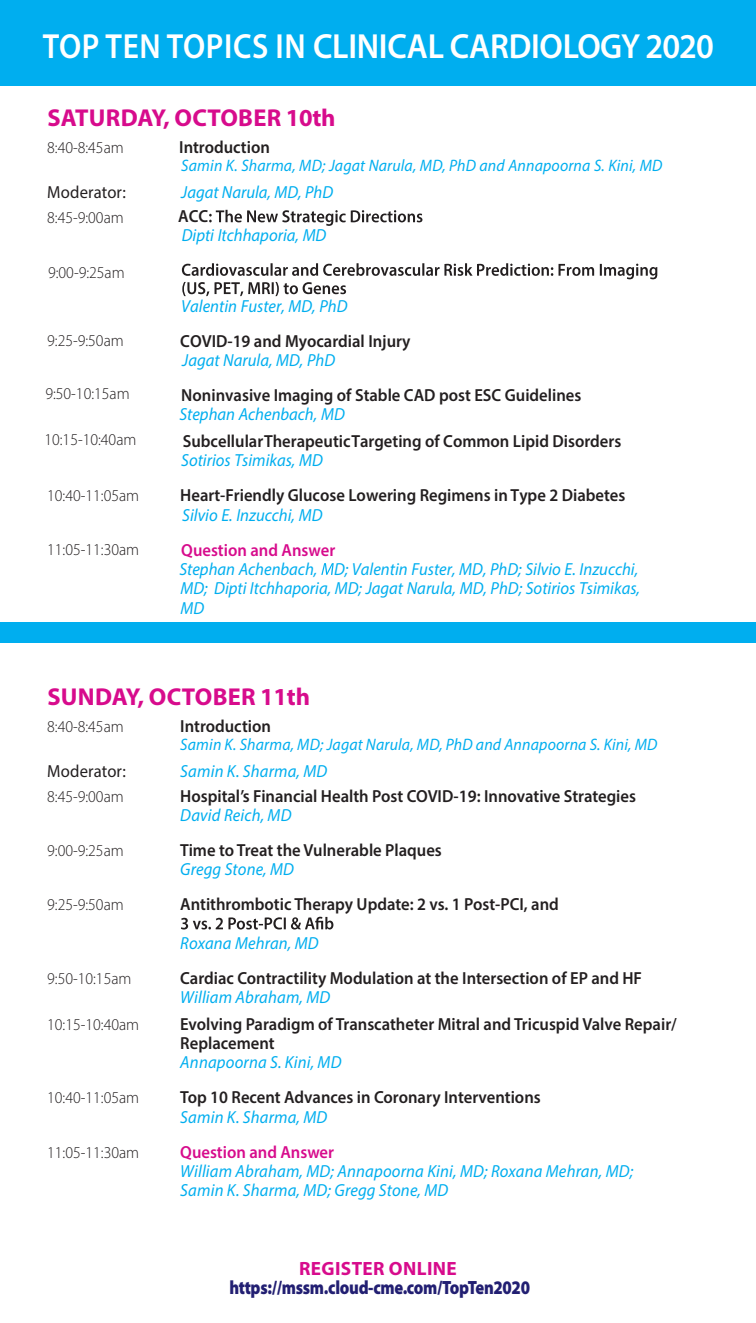
<style>
.page{position:relative;width:756px;height:1323px;background:#fff}
.page>*{position:absolute;margin:0;border:0;box-sizing:border-box;transform-origin:0 0}
.t1{font:600 35px "Myriad Pro";letter-spacing:-.01em;color:#fff;scale:.9 1}
.t2{font:700 24.5px "Myriad Pro";letter-spacing:.01em;color:#d70b8c}
.t3{font:900 19.25px "Myriad Pro";letter-spacing:-.02em;color:#221f72;scale:.85 1}
.t4{font:700 19.25px "Myriad Pro";letter-spacing:.02em;color:#d70b8c}
.t5{font:600 17.5px/19.2px "Myriad Pro";color:#231f20;scale:.95 1}
.t6{font:italic 17.5px/19.2px "Myriad Pro";color:#00aeef;text-align:justify;scale:.95 1}
.t7{font:600 17.5px "Myriad Pro";color:#d70b8c;scale:.95 1}
.t8{font:17.5px "Myriad Pro";letter-spacing:.01em;color:#231f20;scale:.95 1}
.t9{font:300 16.62px "Myriad Pro";color:#231f20;scale:.95 1}
.t10{font:italic 16.62px "Myriad Pro";letter-spacing:.01em;color:#00aeef;scale:.95 1}
</style>
<div class="page">
<div style="left:0;top:0;width:756px;height:85px;background:#00aeef"></div>
<svg style="left:209px;top:210px;width:213px;height:16px"></svg>
<svg style="left:182px;top:263px;width:475px;height:33px"></svg>
<svg style="left:321px;top:563px;width:13px;height:12px"></svg>
<svg style="left:181px;top:917px;width:152px;height:13px"></svg>
<div style="left:0;top:622px;width:756px;height:20px;background:#00aeef"></div>
<h1 class="t1" style="left:43px;top:24px;width:747px">TOP TEN TOPICS IN CLINICAL CARDIOLOGY 2020</h1>
<h2 class="t2" style="left:47px;top:101px;width:290px">SATURDAY, OCTOBER 10th</h2>
<p class="t9" style="left:47px;top:137px;width:82px">8:40-8:45am</p>
<p class="t8" style="left:47px;top:182px;width:84px">Moderator:</p>
<p class="t9" style="left:47px;top:207px;width:82px">8:45-9:00am</p>
<p class="t5" style="left:179px;top:137px;width:97px">Introduction</p>
<p class="t10" style="left:181px;top:155px;width:508px">Samin K. Sharma, MD; Jagat Narula, MD, PhD and Annapoorna S. Kini, MD</p>
<p class="t6" style="left:181px;top:182px;width:161px">Jagat Narula, MD, PhD</p>
<p class="t5" style="left:178px;top:206px;width:33px">ACC</p>
<p class="t6" style="left:182px;top:226px;width:154px">Dipti Itchhaporia, MD</p>
<p class="t9" style="left:48px;top:262px;width:82px">9:00-9:25am</p>
<p class="t9" style="left:47px;top:330px;width:82px">9:25-9:50am</p>
<p class="t9" style="left:45px;top:383px;width:90px">9:50-10:15am</p>
<p class="t9" style="left:45px;top:430px;width:98px">10:15-10:40am</p>
<p class="t9" style="left:47px;top:485px;width:98px">10:40-11:05am</p>
<p class="t9" style="left:47px;top:539px;width:98px">11:05-11:30am</p>
<p class="t6" style="left:181px;top:296px;width:177px">Valentin Fuster, MD, PhD</p>
<p class="t5" style="left:180px;top:331px;width:244px">COVID-19 and Myocardial Injury</p>
<p class="t6" style="left:182px;top:350px;width:162px">Jagat Narula, MD, PhD</p>
<p class="t5" style="left:181px;top:385px;width:423px">Noninvasive Imaging of Stable CAD post ESC Guidelines</p>
<p class="t6" style="left:179px;top:404px;width:176px">Stephan Achenbach, MD</p>
<p class="t5" style="left:183px;top:431px;width:463px">Subcellular Therapeutic Targeting of Common Lipid Disorders</p>
<p class="t6" style="left:181px;top:451px;width:151px">Sotirios Tsimikas, MD</p>
<p class="t5" style="left:180px;top:486px;width:470px">Heart-Friendly Glucose Lowering Regimens in Type 2 Diabetes</p>
<p class="t6" style="left:182px;top:505px;width:149px">Silvio E. Inzucchi, MD</p>
<p class="t7" style="left:181px;top:539px;width:164px">Question and Answer</p>
<p class="t6" style="left:179px;top:559px;width:486px">Stephan Achenbach, D; Valentin Fuster, MD, PhD; Silvio E. Inzucchi, MD; Dipti Itchhaporia, MD; Jagat Narula, MD, PhD; Sotirios Tsimikas, MD</p>
<h2 class="t2" style="left:47px;top:680px;width:264px">SUNDAY, OCTOBER 11th</h2>
<p class="t9" style="left:47px;top:716px;width:82px">8:40-8:45am</p>
<p class="t5" style="left:180px;top:716px;width:97px">Introduction</p>
<p class="t10" style="left:180px;top:734px;width:504px">Samin K. Sharma, MD; Jagat Narula, MD, PhD and Annapoorna S. Kini, MD</p>
<p class="t8" style="left:47px;top:761px;width:84px">Moderator:</p>
<p class="t6" style="left:180px;top:762px;width:156px">Samin K. Sharma, MD</p>
<p class="t9" style="left:47px;top:786px;width:82px">8:45-9:00am</p>
<p class="t5" style="left:180px;top:786px;width:481px">Hospital’s Financial Health Post COVID-19: Innovative Strategies</p>
<p class="t6" style="left:180px;top:805px;width:119px">David Reich, MD</p>
<p class="t9" style="left:47px;top:840px;width:82px">9:00-9:25am</p>
<p class="t5" style="left:180px;top:840px;width:277px">Time to Treat the Vulnerable Plaques</p>
<p class="t6" style="left:180px;top:859px;width:121px">Gregg Stone, MD</p>
<p class="t9" style="left:47px;top:895px;width:82px">9:25-9:50am</p>
<p class="t5" style="left:180px;top:894px;width:400px">Antithrombotic Therapy Update: 2 vs. 1 Post-PCI, and</p>
<p class="t6" style="left:180px;top:933px;width:147px">Roxana Mehran, MD</p>
<p class="t9" style="left:47px;top:968px;width:90px">9:50-10:15am</p>
<p class="t5" style="left:180px;top:968px;width:488px">Cardiac Contractility Modulation at the Intersection of EP and HF</p>
<p class="t6" style="left:180px;top:987px;width:160px">William Abraham, MD</p>
<p class="t9" style="left:47px;top:1014px;width:98px">10:15-10:40am</p>
<p class="t5" style="left:180px;top:1014px;width:524px">Evolving Paradigm of Transcatheter Mitral and Tricuspid Valve Repair/<br>Replacement</p>
<p class="t6" style="left:180px;top:1053px;width:171px">Annapoorna S. Kini, MD</p>
<p class="t9" style="left:47px;top:1088px;width:98px">10:40-11:05am</p>
<p class="t5" style="left:180px;top:1088px;width:381px">Top 10 Recent Advances in Coronary Interventions</p>
<p class="t6" style="left:180px;top:1107px;width:156px">Samin K. Sharma, MD</p>
<p class="t9" style="left:47px;top:1142px;width:98px">11:05-11:30am</p>
<p class="t7" style="left:180px;top:1141px;width:164px">Question and Answer</p>
<p class="t6" style="left:180px;top:1161px;width:478px">William Abraham, MD; Annapoorna Kini, MD; Roxana Mehran, MD;<br>Samin K. Sharma, MD; Gregg Stone, MD</p>
<p class="t4" style="left:299px;top:1256px;width:159px">REGISTER ONLINE</p>
<p class="t3" style="left:229px;top:1275px;width:355px">https://mssm.cloud-cme.com/TopTen2020</p>
</div>
